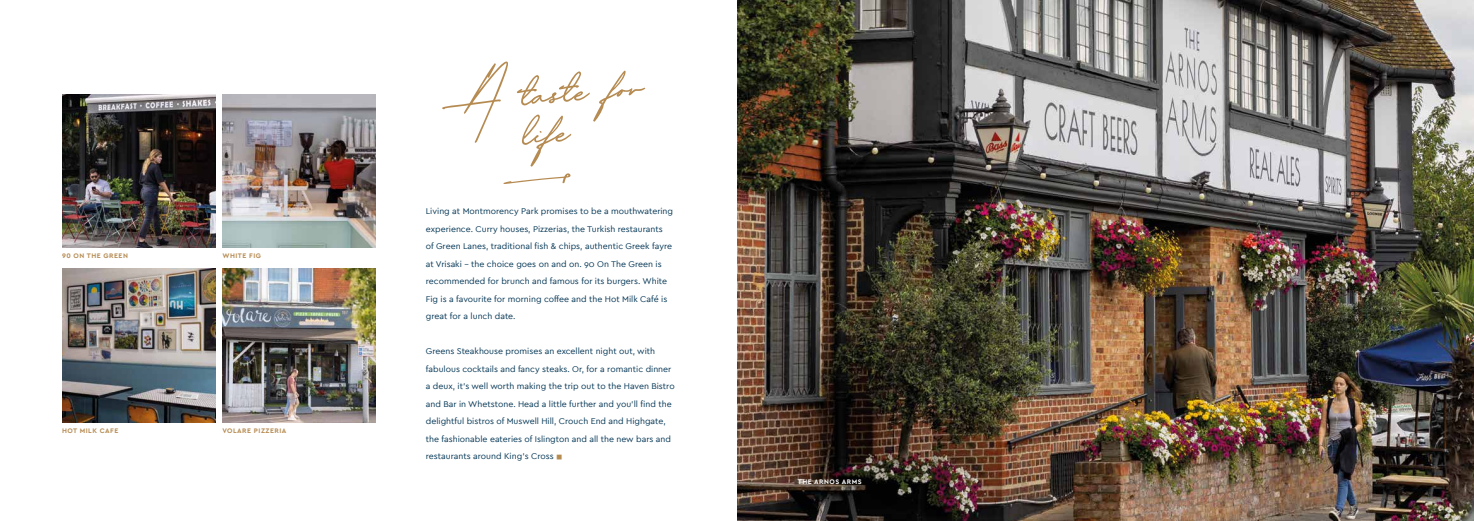
<style>
.page{position:relative;width:1474px;height:521px;background:#fff}
.page>*{position:absolute;margin:0;border:0;box-sizing:border-box;transform-origin:0 0}
.t1{font:74.38px "Holimount";color:#b68b52}
.t2{font:8.75px/17.5px "Cera PRO";color:#003453}
.t3{font:700 6.91px "Cera PRO";letter-spacing:.07em;color:#b68b52}
.t4{font:700 6.91px "Cera PRO";letter-spacing:.07em;color:#fff}
.s1{font-weight:500;color:#b68b52}
</style>
<div class="page">
<img style="left:737px;top:0;width:736px;height:521px">
<img style="left:62px;top:94px;width:154px;height:154px">
<img style="left:62px;top:269px;width:154px;height:153px">
<img style="left:222px;top:269px;width:154px;height:153px">
<img style="left:222px;top:94px;width:154px;height:154px">
<p class="t3" style="left:62px;top:251px;width:67px">90 ON THE GREEN</p>
<p class="t3" style="left:222px;top:251px;width:40px">WHITE FIG</p>
<p class="t3" style="left:62px;top:426px;width:58px">HOT MILK CAFE</p>
<p class="t3" style="left:222px;top:426px;width:66px">VOLARE PIZZERIA</p>
<h1 class="t1" style="left:437px;top:55px;width:205px;rotate:-5deg">A taste for</h1>
<h1 class="t1" style="left:518px;top:87px;width:50px;rotate:-5deg">life</h1>
<p class="t2" style="left:426px;top:202px;width:249px">Living at Montmorency Park promises to be a mouthwatering experience. Curry houses, Pizzerias, the Turkish restaurants<br>of Green Lanes, traditional fish &amp; chips, authentic Greek fayre at Vrisaki – the choice goes on and on. 90 On The Green is recommended for brunch and famous for its burgers. White Fig is a favourite for morning coffee and the Hot Milk Café is great for a lunch date.</p>
<p class="t2" style="left:426px;top:342px;width:250px">Greens Steakhouse promises an excellent night out, with fabulous cocktails and fancy steaks. Or, for a romantic dinner a deux, it’s well worth making the trip out to the Haven Bistro and Bar in Whetstone. Head a little further and you’ll find the delightful bistros of Muswell Hill, Crouch End and Highgate, the fashionable eateries of Islington and all the new bars and restaurants around King’s Cross <span class="s1">■</span></p>
<p class="t4" style="left:797px;top:477px;width:65px">THE ARNOS ARMS</p>
</div>
